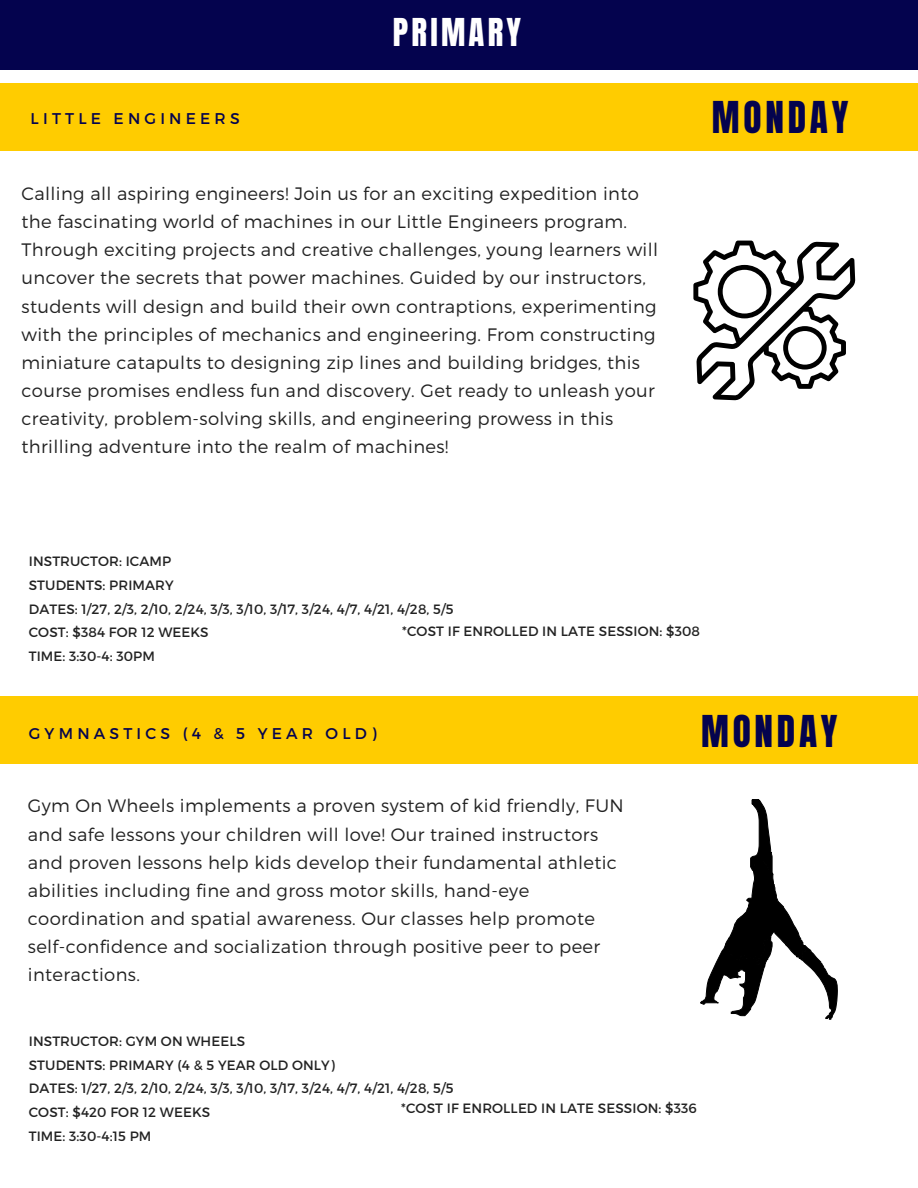
<style>
.page{position:relative;width:918px;height:1188px;background:#fff}
.page>*{position:absolute;margin:0;border:0;box-sizing:border-box;transform-origin:0 0}
.t1{font:37.35px "Anton";letter-spacing:.1em;color:#04034e}
.t2{font:32.7px "Anton";letter-spacing:.1em;color:#fff}
.t3{font:300 18px/28.2px "Montserrat";letter-spacing:.02em;color:#222}
.t4{font:15.6px "Montserrat";letter-spacing:.27em;color:#04034e}
.t5{font:13.5px "Montserrat";letter-spacing:.01em;color:#222}
</style>
<div class="page">
<div style="left:0;top:0;width:918px;height:69px;background:#04034e"></div>
<div style="left:0;top:84px;width:918px;height:66px;background:#fc0"></div>
<div style="left:0;top:697px;width:918px;height:66px;background:#fc0"></div>
<svg style="left:700px;top:799px;width:138px;height:221px"></svg>
<svg style="left:693px;top:241px;width:162px;height:159px"></svg>
<h1 class="t4" style="left:31px;top:108px;width:211px">LITTLE ENGINEERS</h1>
<h2 class="t2" style="left:393px;top:9px;width:130px">PRIMARY</h2>
<p class="t3" style="left:22px;top:179px;width:638px">Calling all aspiring engineers! Join us for an exciting expedition into the fascinating world of machines in our Little Engineers program.<br>Through exciting projects and creative challenges, young learners will uncover the secrets that power machines. Guided by our instructors, students will design and build their own contraptions, experimenting with the principles of mechanics and engineering. From constructing miniature catapults to designing zip lines and building bridges, this course promises endless fun and discovery. Get ready to unleash your creativity, problem-solving skills, and engineering prowess in this thrilling adventure into the realm of machines!</p>
<h2 class="t1" style="left:712px;top:90px;width:138px">MONDAY</h2>
<h4 class="t5" style="left:29px;top:553px;width:144px">INSTRUCTOR: ICAMP</h4>
<h3 class="t5" style="left:29px;top:576px;width:146px">STUDENTS: PRIMARY</h3>
<p class="t5" style="left:29px;top:600px;width:426px">DATES: 1/27, 2/3, 2/10, 2/24, 3/3, 3/10, 3/17, 3/24, 4/7, 4/21, 4/28, 5/5</p>
<p class="t5" style="left:29px;top:624px;width:181px">COST: $384 FOR 12 WEEKS</p>
<p class="t5" style="left:29px;top:647px;width:128px">TIME: 3:30-4: 30PM</p>
<p class="t5" style="left:402px;top:622px;width:299px">*COST IF ENROLLED IN LATE SESSION: $308</p>
<h3 class="t4" style="left:29px;top:723px;width:349px">GYMNASTICS (4 &amp; 5 YEAR OLD)</h3>
<h1 class="t3" style="left:28px;top:791px;width:598px">Gym On Wheels implements a proven system of kid friendly, FUN and safe lessons your children will love! Our trained instructors and proven lessons help kids develop their fundamental athletic abilities including fine and gross motor skills, hand-eye coordination and spatial awareness. Our classes help promote self-confidence and socialization through positive peer to peer interactions.</h1>
<p class="t1" style="left:701px;top:705px;width:138px">MONDAY</p>
<p class="t5" style="left:29px;top:1033px;width:218px">INSTRUCTOR: GYM ON WHEELS</p>
<p class="t5" style="left:29px;top:1056px;width:307px">STUDENTS: PRIMARY (4 &amp; 5 YEAR OLD ONLY)</p>
<p class="t5" style="left:29px;top:1080px;width:426px">DATES: 1/27, 2/3, 2/10, 2/24, 3/3, 3/10, 3/17, 3/24, 4/7, 4/21, 4/28, 5/5</p>
<p class="t5" style="left:29px;top:1103px;width:183px">COST: $420 FOR 12 WEEKS</p>
<h4 class="t5" style="left:29px;top:1127px;width:124px">TIME: 3:30-4:15 PM</h4>
<p class="t5" style="left:401px;top:1100px;width:297px">*COST IF ENROLLED IN LATE SESSION: $336</p>
</div>
